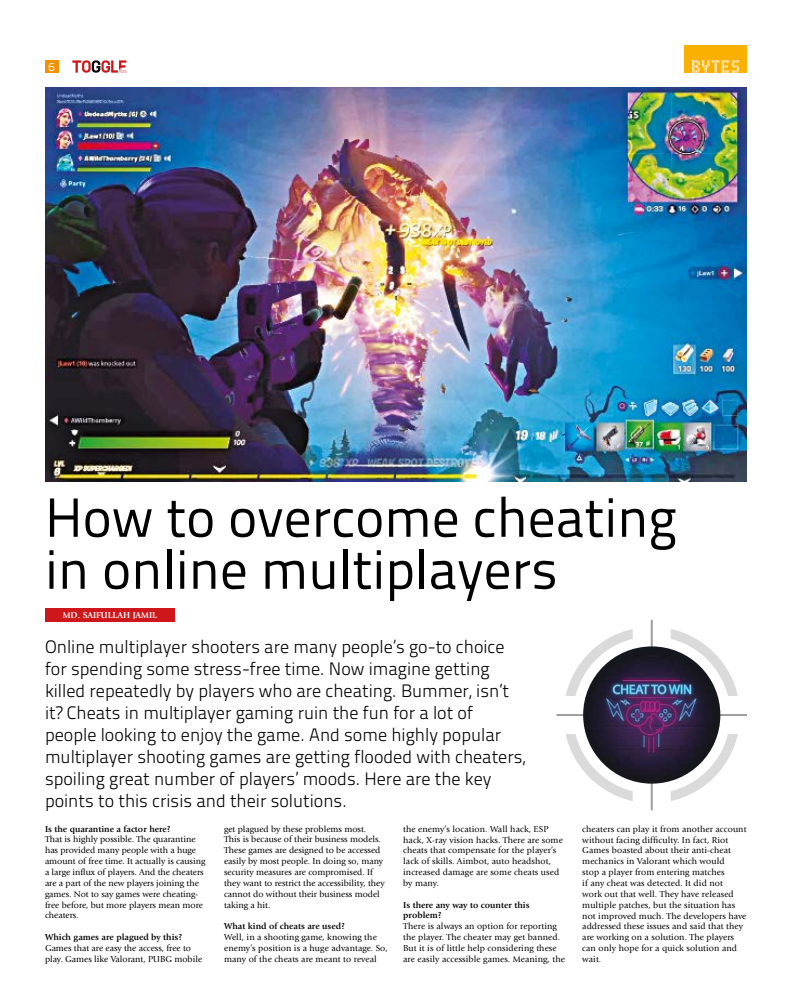
<style>
.page{position:relative;width:792px;height:1008px;background:#fff}
.page>*{position:absolute;margin:0;border:0;box-sizing:border-box;transform-origin:0 0}
.t1{font:55px/52px "Titillium Text 22 L";color:#000}
.t2{font:300 18px/22px "Titillium Text 22 L";color:#000}
.t3{font:12px "Titillium Text 22 L";color:#fff}
.t4{font:9px/10.9px "Giovanni Std";letter-spacing:.01em;color:#000}
.t5{font:700 9px/10.9px "Giovanni Std";color:#000}
.t6{font:700 9px "Giovanni Std";color:#fff}
</style>
<div class="page">
<svg style="left:72px;top:60px;width:54px;height:13px"></svg>
<div style="left:45px;top:60px;width:14px;height:13px;background:#f39200"></div>
<div style="left:685px;top:45px;width:62px;height:28px;background:#f9b000"></div>
<svg style="left:692px;top:60px;width:47px;height:13px"></svg>
<div style="left:45px;top:608px;width:130px;height:14px;background:#cd171a"></div>
<img style="left:45px;top:87px;width:702px;height:395px">
<svg style="left:566px;top:629px;width:172px;height:172px"></svg>
<hr style="left:651px;top:620px;width:2px;height:190px;background:#9d9d9c">
<hr style="left:557px;top:714px;width:190px;height:2px;background:#9d9d9c">
<img style="left:583px;top:646px;width:137px;height:138px;border-radius:69px">
<h3 class="t3" style="left:49px;top:62px;width:8px">6</h3>
<h1 class="t1" style="left:45px;top:497px;width:634px">How to overcome cheating in online multiplayers</h1>
<p class="t6" style="left:63px;top:612px;width:96px">MD. SAIFULLAH JAMIL</p>
<p class="t2" style="left:45px;top:637px;width:482px">Online multiplayer shooters are many people’s go-to choice for spending some stress-free time. Now imagine getting killed repeatedly by players who are cheating. Bummer, isn’t it? Cheats in multiplayer gaming ruin the fun for a lot of people looking to enjoy the game. And some highly popular multiplayer shooting games are getting flooded with cheaters, spoiling great number of players’ moods. Here are the key points to this crisis and their solutions.</p>
<p class="t5" style="left:45px;top:824px;width:127px">Is the quarantine a factor here?</p>
<p class="t4" style="left:45px;top:835px;width:162px">That is highly possible. The quarantine has provided many people with a huge amount of free time. It actually is causing a large influx of players. And the cheaters are a part of the new players joining the games. Not to say games were cheating&shy;free before, but more players mean more cheaters.</p>
<p class="t5" style="left:45px;top:932px;width:139px">Which games are plagued by this?</p>
<p class="t4" style="left:45px;top:943px;width:159px">Games that are easy the access, free to play. Games like Valorant, PUBG mobile</p>
<p class="t4" style="left:224px;top:824px;width:162px">get plagued by these problems most.<br>This is because of their business models.<br>These games are designed to be accessed easily by most people. In doing so, many security measures are compromised. If they want to restrict the accessibility, they cannot do without their business model taking a hit.</p>
<p class="t5" style="left:224px;top:922px;width:122px">What kind of cheats are used?</p>
<p class="t4" style="left:224px;top:932px;width:165px">Well, in a shooting game, knowing the enemy’s position is a huge advantage. So, many of the cheats are meant to reveal</p>
<p class="t4" style="left:403px;top:824px;width:161px">the enemy’s location. Wall hack, ESP hack, X-ray vision hacks. There are some cheats that compensate for the player’s lack of skills. Aimbot, auto headshot, increased damage are some cheats used by many.</p>
<p class="t5" style="left:403px;top:900px;width:128px">Is there any way to counter this problem?</p>
<p class="t4" style="left:403px;top:922px;width:163px">There is always an option for reporting the player. The cheater may get banned.<br>But it is of little help considering these are easily accessible games. Meaning, the</p>
<p class="t4" style="left:582px;top:824px;width:166px">cheaters can play it from another account without facing difficulty. In fact, Riot Games boasted about their anti-cheat mechanics in Valorant which would<br>stop a player from entering matches<br>if any cheat was detected. It did not<br>work out that well. They have released multiple patches, but the situation has not improved much. The developers have addressed these issues and said that they are working on a solution. The players can only hope for a quick solution and wait.</p>
</div>
